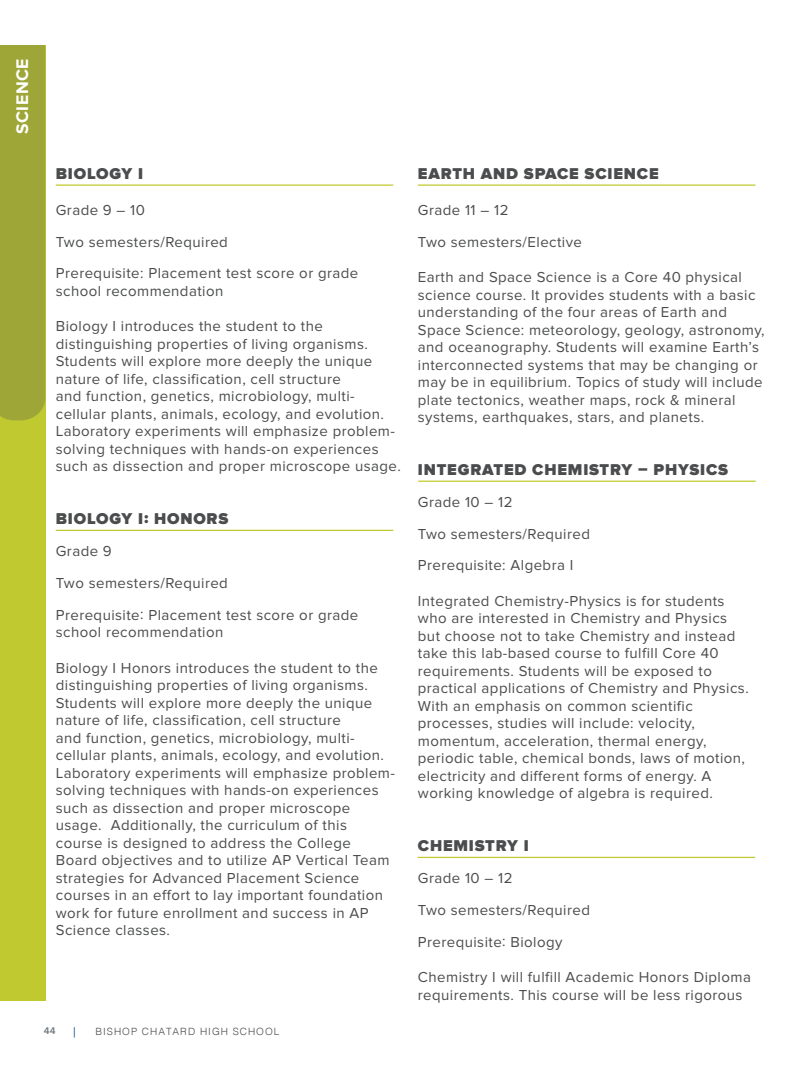
<style>
.page{position:relative;width:810px;height:1080px;background:#fff}
.page>*{position:absolute;margin:0;border:0;box-sizing:border-box;transform-origin:0 0}
.t1{font:700 17.5px "Proxima Nova";letter-spacing:.03em;color:#fff}
.t2{font:900 16.25px "Proxima Nova";letter-spacing:.05em;color:#4b4c4d}
.t3{font:15px/17.5px "Proxima Nova";letter-spacing:.03em;color:#4b4c4d}
.t4{font:300 10px "Helvetica";letter-spacing:.1em;color:#4b4c4d}
.t5{font:600 10px "Proxima Nova";color:#6b757c}
.t6{font:10px "Helvetica Neue";color:#104990}
</style>
<div class="page">
<div style="left:0;top:45px;width:45px;height:956px;background:#c0c92f"></div>
<div style="left:0;top:45px;width:45px;height:375px;background:#9ea638"></div>
<hr style="left:56px;top:185px;width:337px;height:1px;background:#c0c92f">
<hr style="left:418px;top:185px;width:337px;height:1px;background:#c0c92f">
<hr style="left:56px;top:530px;width:337px;height:1px;background:#c0c92f">
<hr style="left:418px;top:481px;width:338px;height:1px;background:#c0c92f">
<hr style="left:418px;top:857px;width:337px;height:1px;background:#c0c92f">
<p class="t1" style="left:12px;top:134px;width:77px;rotate:-90deg">SCIENCE</p>
<p class="t2" style="left:56px;top:165px;width:89px">BIOLOGY I</p>
<p class="t3" style="left:56px;top:194px;width:304px;line-height:31.8px">Grade 9 – 10<br>Two semesters/Required<br>Prerequisite: Placement test score or grade</p>
<p class="t3" style="left:56px;top:282px;width:169px">school recommendation</p>
<p class="t3" style="left:56px;top:318px;width:347px">Biology I introduces the student to the distinguishing properties of living organisms.<br>Students will explore more deeply the unique nature of life, classification, cell structure<br>and function, genetics, microbiology, multi&shy;cellular plants, animals, ecology, and evolution.<br>Laboratory experiments will emphasize problem&shy;solving techniques with hands-on experiences such as dissection and proper microscope usage.</p>
<p class="t2" style="left:56px;top:510px;width:174px">BIOLOGY I: HONORS</p>
<p class="t3" style="left:56px;top:535px;width:304px;line-height:31.8px">Grade 9<br>Two semesters/Required<br>Prerequisite: Placement test score or grade</p>
<p class="t3" style="left:56px;top:624px;width:169px">school recommendation</p>
<p class="t3" style="left:56px;top:659px;width:341px">Biology I Honors introduces the student to the distinguishing properties of living organisms.<br>Students will explore more deeply the unique nature of life, classification, cell structure<br>and function, genetics, microbiology, multi&shy;cellular plants, animals, ecology, and evolution.<br>Laboratory experiments will emphasize problem&shy;solving techniques with hands-on experiences such as dissection and proper microscope usage. Additionally, the curriculum of this course is designed to address the College Board objectives and to utilize AP Vertical Team strategies for Advanced Placement Science courses in an effort to lay important foundation work for future enrollment and success in AP Science classes.</p>
<p class="t5" style="left:44px;top:1025px;width:13px">44</p>
<p class="t6" style="left:69px;top:1024px;width:11px">│</p>
<p class="t4" style="left:96px;top:1023px;width:185px">BISHOP CHATARD HIGH SCHOOL</p>
<p class="t2" style="left:418px;top:165px;width:242px">EARTH AND SPACE SCIENCE</p>
<p class="t3" style="left:418px;top:194px;width:166px;line-height:31.8px">Grade 11 – 12<br>Two semesters/Elective</p>
<p class="t3" style="left:418px;top:269px;width:348px">Earth and Space Science is a Core 40 physical science course. It provides students with a basic understanding of the four areas of Earth and Space Science: meteorology, geology, astronomy, and oceanography. Students will examine Earth’s interconnected systems that may be changing or may be in equilibrium. Topics of study will include plate tectonics, weather maps, rock &amp; mineral systems, earthquakes, stars, and planets.</p>
<p class="t2" style="left:418px;top:460px;width:312px">INTEGRATED CHEMISTRY – PHYSICS</p>
<p class="t3" style="left:418px;top:486px;width:174px;line-height:31.8px">Grade 10 – 12<br>Two semesters/Required<br>Prerequisite: Algebra I</p>
<p class="t3" style="left:418px;top:592px;width:332px">Integrated Chemistry-Physics is for students who are interested in Chemistry and Physics but choose not to take Chemistry and instead take this lab-based course to fulfill Core 40 requirements. Students will be exposed to practical applications of Chemistry and Physics.<br>With an emphasis on common scientific processes, studies will include: velocity, momentum, acceleration, thermal energy, periodic table, chemical bonds, laws of motion, electricity and different forms of energy. A working knowledge of algebra is required.</p>
<p class="t2" style="left:418px;top:837px;width:112px">CHEMISTRY I</p>
<p class="t3" style="left:418px;top:862px;width:174px;line-height:31.8px">Grade 10 – 12<br>Two semesters/Required<br>Prerequisite: Biology</p>
<p class="t3" style="left:418px;top:969px;width:335px">Chemistry I will fulfill Academic Honors Diploma requirements. This course will be less rigorous</p>
</div>
